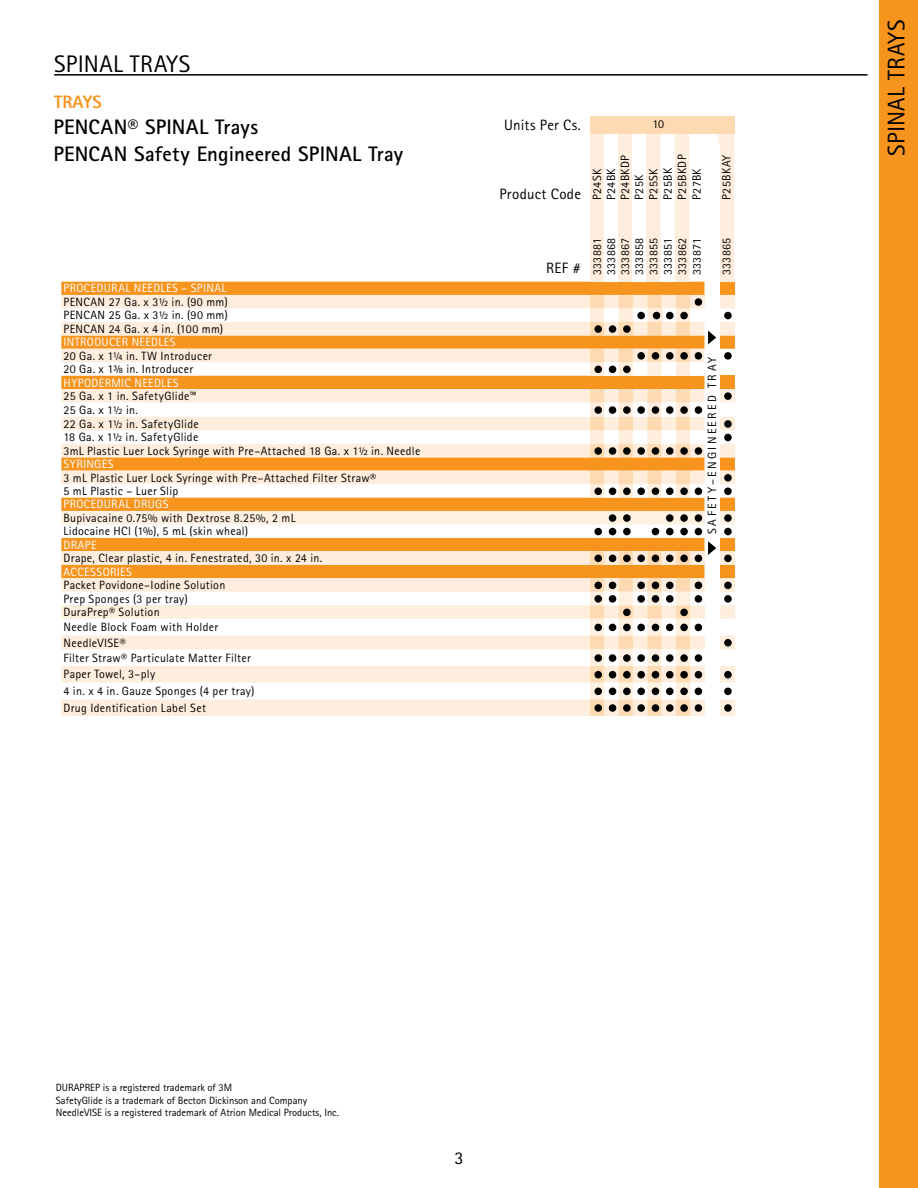
<style>
.page{position:relative;width:918px;height:1188px;background:#fff}
.page>*{position:absolute;margin:0;border:0;box-sizing:border-box;transform-origin:0 0}
.t1{font:24px "Rotis Sans Serif Pro";letter-spacing:.015em;color:#000}
.t2{font:700 21px/27px "Rotis Sans Serif Pro";letter-spacing:.01em;color:#000}
.t3{font:800 18px "Rotis Sans Serif Pro";color:#f7941e}
.t4{font:18px "Rotis Sans Serif Pro";color:#000}
.t5{font:15px "Rotis Sans Serif Pro";letter-spacing:.015em;color:#000}
.t6{font:12px/13.5px "Rotis Sans Serif Pro";letter-spacing:.025em;color:#000}
.t7{font:12px "Rotis Sans Serif Pro";letter-spacing:.03em;color:#fff}
.t8{font:12px "Rotis Sans Serif Pro";letter-spacing:.19em;color:#000}
.t9{font:10.5px/12.6px "Rotis Sans Serif Pro";color:#000}
.s1{color:#fff}
.s2{font-weight:700}
</style>
<div class="page">
<div style="left:879px;top:0;width:39px;height:1188px;background:#f7941e"></div>
<svg style="left:61px;top:282px;width:674px;height:13px;background:#f7941f"></svg>
<svg style="left:61px;top:295px;width:674px;height:421px;fill:#fed"></svg>
<svg style="left:61px;top:362px;width:674px;height:337px"></svg>
<div style="left:719px;top:376px;width:16px;height:13px;background:#f7941e"></div>
<div style="left:724px;top:312px;width:8px;height:7px;background:#000;border-radius:50%"></div>
<div style="left:724px;top:352px;width:8px;height:8px;background:#000;border-radius:50%"></div>
<div style="left:724px;top:392px;width:8px;height:8px;background:#000;border-radius:50%"></div>
<div style="left:724px;top:420px;width:8px;height:8px;background:#000;border-radius:50%"></div>
<div style="left:724px;top:434px;width:8px;height:7px;background:#000;border-radius:50%"></div>
<div style="left:724px;top:474px;width:8px;height:8px;background:#000;border-radius:50%"></div>
<div style="left:724px;top:487px;width:8px;height:8px;background:#000;border-radius:50%"></div>
<div style="left:724px;top:514px;width:8px;height:8px;background:#000;border-radius:50%"></div>
<div style="left:724px;top:528px;width:8px;height:7px;background:#000;border-radius:50%"></div>
<div style="left:724px;top:555px;width:8px;height:7px;background:#000;border-radius:50%"></div>
<div style="left:724px;top:582px;width:8px;height:7px;background:#000;border-radius:50%"></div>
<div style="left:724px;top:595px;width:8px;height:8px;background:#000;border-radius:50%"></div>
<div style="left:724px;top:639px;width:8px;height:8px;background:#000;border-radius:50%"></div>
<div style="left:724px;top:671px;width:8px;height:7px;background:#000;border-radius:50%"></div>
<div style="left:724px;top:688px;width:8px;height:7px;background:#000;border-radius:50%"></div>
<div style="left:724px;top:704px;width:8px;height:8px;background:#000;border-radius:50%"></div>
<div style="left:590px;top:117px;width:144px;height:17px;background:#fedab2"></div>
<svg style="left:590px;top:134px;width:144px;height:148px"></svg>
<hr style="left:54px;top:74px;width:814px;height:2px;background:#000">
<div style="left:705px;top:144px;width:15px;height:598px;background:#fff"></div>
<svg style="left:590px;top:295px;width:126px;height:421px"></svg>
<h1 class="t1" style="left:54px;top:50px;width:138px">SPINAL TRAYS</h1>
<h3 class="t3" style="left:54px;top:90px;width:49px">TRAYS</h3>
<h2 class="t2" style="left:53px;top:114px;width:351px">PENCAN® SPINAL Trays<br>PENCAN Safety Engineered SPINAL Tray</h2>
<p class="t7" style="left:64px;top:281px;width:164px">PROCEDURAL NEEDLES – SPINAL</p>
<p class="t6" style="left:64px;top:295px;width:166px;text-align:justify">PENCAN 27 Ga. x 31/2 in. (90 mm)<br>PENCAN 25 Ga. x 31/2 in. (90 mm)<br>PENCAN 24 Ga. x 4 in. (100 mm)</p>
<p class="t7" style="left:64px;top:335px;width:114px">INTRODUCER NEEDLES</p>
<p class="t6" style="left:64px;top:349px;width:150px">20 Ga. x 11/4 in. TW Introducer<br>20 Ga. x 13/8 in. Introducer</p>
<p class="t6" style="left:64px;top:376px;width:358px"><span class="s1">HYPODERMIC NEEDLES<br></span>25 Ga. x 1 in. SafetyGlide<span class="s2">™<br></span>25 Ga. x 11/2 in.<br>22 Ga. x 11/2 in. SafetyGlide<br>18 Ga. x 11/2 in. SafetyGlide<br>3mL Plastic Luer Lock Syringe with Pre–Attached 18 Ga. x 11/2 in. Needle</p>
<p class="t7" style="left:64px;top:457px;width:52px">SYRINGES</p>
<p class="t6" style="left:64px;top:471px;width:314px">3 mL Plastic Luer Lock Syringe with Pre–Attached Filter Straw®<br>5 mL Plastic – Luer Slip</p>
<p class="t7" style="left:64px;top:497px;width:107px">PROCEDURAL DRUGS</p>
<p class="t6" style="left:64px;top:511px;width:234px">Bupivacaine 0.75% with Dextrose 8.25%, 2 mL<br>Lidocaine HCl (1%), 5 mL (skin wheal)</p>
<p class="t7" style="left:64px;top:538px;width:35px">DRAPE</p>
<p class="t6" style="left:64px;top:551px;width:260px">Drape, Clear plastic, 4 in. Fenestrated, 30 in. x 24 in.</p>
<p class="t7" style="left:64px;top:565px;width:70px">ACCESSORIES</p>
<p class="t6" style="left:64px;top:578px;width:163px">Packet Povidone–Iodine Solution<br>Prep Sponges (3 per tray)<br>DuraPrep® Solution</p>
<p class="t6" style="left:64px;top:620px;width:189px;line-height:15.3px">Needle Block Foam with Holder<br>NeedleVISE®<br>Filter Straw® Particulate Matter Filter</p>
<p class="t6" style="left:64px;top:666px;width:193px;line-height:16.6px">Paper Towel, 3–ply<br>4 in. x 4 in. Gauze Sponges (4 per tray)<br>Drug Identification Label Set</p>
<p class="t5" style="left:504px;top:116px;width:78px">Units Per Cs.</p>
<p class="t5" style="left:499px;top:185px;width:83px">Product Code</p>
<p class="t6" style="left:652px;top:118px;width:13px">10</p>
<p class="t6" style="left:675px;top:200px;width:47px;rotate:-90deg">P25BKDP</p>
<p class="t6" style="left:618px;top:200px;width:47px;rotate:-90deg">P24BKDP</p>
<p class="t6" style="left:661px;top:200px;width:33px;rotate:-90deg">P25BK</p>
<p class="t6" style="left:604px;top:200px;width:33px;rotate:-90deg">P24BK</p>
<p class="t6" style="left:690px;top:200px;width:33px;rotate:-90deg">P27BK</p>
<p class="t6" style="left:647px;top:200px;width:33px;rotate:-90deg">P25SK</p>
<p class="t6" style="left:590px;top:200px;width:32px;rotate:-90deg">P24SK</p>
<p class="t6" style="left:632px;top:200px;width:27px;rotate:-90deg">P25K</p>
<p class="t5" style="left:546px;top:259px;width:36px">REF #</p>
<p class="t6" style="left:647px;top:275px;width:39px;rotate:-90deg">333855</p>
<p class="t6" style="left:604px;top:275px;width:39px;rotate:-90deg">333868</p>
<p class="t6" style="left:632px;top:275px;width:39px;rotate:-90deg">333858</p>
<p class="t6" style="left:675px;top:275px;width:39px;rotate:-90deg">333862</p>
<p class="t6" style="left:618px;top:275px;width:39px;rotate:-90deg">333867</p>
<p class="t6" style="left:590px;top:275px;width:39px;rotate:-90deg">333881</p>
<p class="t6" style="left:661px;top:275px;width:39px;rotate:-90deg">333851</p>
<p class="t6" style="left:690px;top:275px;width:38px;rotate:-90deg">333871</p>
<p class="t6" style="left:720px;top:200px;width:47px;rotate:-90deg">P25BKAY</p>
<p class="t6" style="left:720px;top:275px;width:39px;rotate:-90deg">333865</p>
<p class="t8" style="left:705px;top:534px;width:178px;rotate:-90deg">SAFETY–ENGINEERED TRAY</p>
<p class="t9" style="left:56px;top:1081px;width:285px">DURAPREP is a registered trademark of 3M<br>SafetyGlide is a trademark of Becton Dickinson and Company<br>NeedleVISE is a registered trademark of Atrion Medical Products, Inc.</p>
<h3 class="t4" style="left:454px;top:1147px;width:10px">3</h3>
<h1 class="t1" style="left:882px;top:156px;width:138px;rotate:-90deg">SPINAL TRAYS</h1>
</div>
